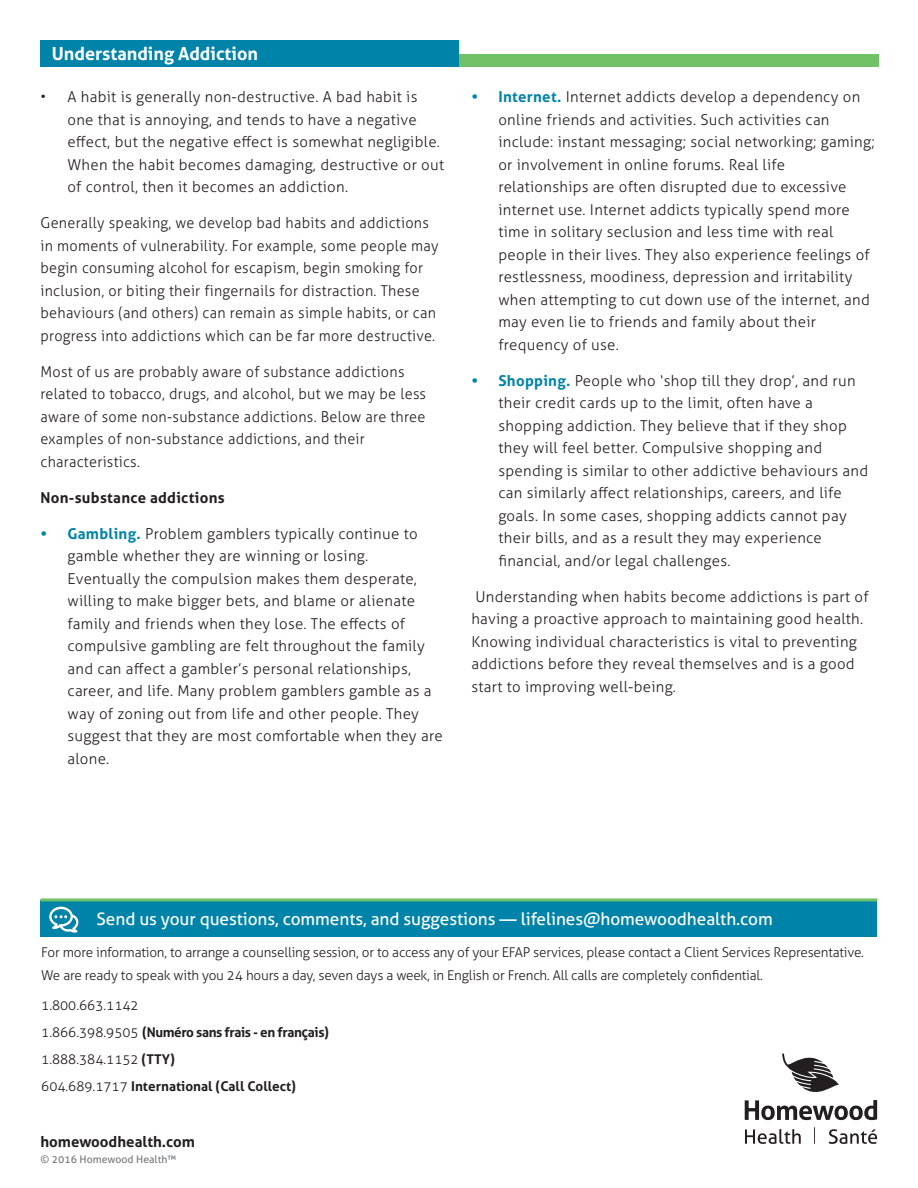
<style>
.page{position:relative;width:918px;height:1188px;background:#fff}
.page>*{position:absolute;margin:0;border:0;box-sizing:border-box;transform-origin:0 0}
.BodyCopy{font:700 18px "Aller";color:#fff}
.BodyCopy-2{font:17.25px "Aller";letter-spacing:-.005em;color:#fff}
.BodyCopy-3{font:300 15px/22.5px "Aller";letter-spacing:.02em;color:#231f20}
.BodyCopy-4{font:300 15px/22.5px "Aller";letter-spacing:.02em;color:#231f20;scale:.96 1}
.BodyCopy-5{font:700 15px "Aller";letter-spacing:.02em;color:#231f20}
.BodyCopy-6{font:700 15px "Aller";color:#231f20}
.BodyCopy-7{font:300 13.5px/22.5px "Aller";letter-spacing:-.015em;color:#231f20}
.BodyCopy-8{font:700 13.5px/27px "Aller";letter-spacing:-.01em;color:#231f20}
.t1{font:10.5px "Aller";color:#787a7d}
.s1{font-weight:700;color:#0083a9}
.s2{font-weight:300}
</style>
<div class="page">
<svg style="left:745px;top:1129px;width:56px;height:15px"></svg>
<svg style="left:829px;top:1129px;width:48px;height:15px"></svg>
<svg style="left:814px;top:1127px;width:1px;height:17px"></svg>
<svg style="left:745px;top:1053px;width:132px;height:67px"></svg>
<div style="left:40px;top:901px;width:838px;height:36px;background:#0083a9"></div>
<hr style="left:40px;top:898px;width:838px;height:3px;background:#71c167">
<svg style="left:49px;top:907px;width:30px;height:26px"></svg>
<div style="left:41px;top:40px;width:418px;height:27px;background:#0083a9"></div>
<div style="left:459px;top:54px;width:420px;height:13px;background:#71c167"></div>
<p class="BodyCopy" style="left:52px;top:42px;width:208px">Understanding Addiction</p>
<p class="BodyCopy-3" style="left:68px;top:86px;width:378px;text-indent:-27px">• A habit is generally non-destructive. A bad habit is one that is annoying, and tends to have a negative effect, but the negative effect is somewhat negligible.<br>When the habit becomes damaging, destructive or out of control, then it becomes an addiction.</p>
<p class="BodyCopy-4" style="left:40px;top:212px;width:416px">Generally speaking, we develop bad habits and addictions in moments of vulnerability. For example, some people may begin consuming alcohol for escapism, begin smoking for inclusion, or biting their fingernails for distraction. These behaviours (and others) can remain as simple habits, or can progress into addictions which can be far more destructive.</p>
<p class="BodyCopy-4" style="left:40px;top:360px;width:403px">Most of us are probably aware of substance addictions related to tobacco, drugs, and alcohol, but we may be less aware of some non-substance addictions. Below are three examples of non-substance addictions, and their characteristics.</p>
<p class="BodyCopy-5" style="left:40px;top:488px;width:186px">Non-substance addictions</p>
<p class="BodyCopy-3" style="left:68px;top:522px;width:377px;text-indent:-27px"><span class="s1">• Gambling.</span> Problem gamblers typically continue to gamble whether they are winning or losing.<br>Eventually the compulsion makes them desperate, willing to make bigger bets, and blame or alienate family and friends when they lose. The effects of compulsive gambling are felt throughout the family and can affect a gambler’s personal relationships, career, and life. Many problem gamblers gamble as a way of zoning out from life and other people. They suggest that they are most comfortable when they are alone.</p>
<p class="BodyCopy-3" style="left:498px;top:86px;width:378px;text-indent:-27px"><span class="s1">• Internet.</span> Internet addicts develop a dependency on online friends and activities. Such activities can include: instant messaging; social networking; gaming; or involvement in online forums. Real life relationships are often disrupted due to excessive internet use. Internet addicts typically spend more time in solitary seclusion and less time with real people in their lives. They also experience feelings of restlessness, moodiness, depression and irritability when attempting to cut down use of the internet, and may even lie to friends and family about their frequency of use.</p>
<p class="BodyCopy-3" style="left:498px;top:369px;width:371px;text-indent:-27px"><span class="s1">• Shopping.</span> People who ‘shop till they drop’, and run their credit cards up to the limit, often have a shopping addiction. They believe that if they shop they will feel better. Compulsive shopping and spending is similar to other addictive behaviours and can similarly affect relationships, careers, and life goals. In some cases, shopping addicts cannot pay their bills, and as a result they may experience financial, and/or legal challenges.</p>
<p class="BodyCopy-3" style="left:471px;top:585px;width:399px">Understanding when habits become addictions is part of having a proactive approach to maintaining good health.<br>Knowing individual characteristics is vital to preventing addictions before they reveal themselves and is a good start to improving well-being.</p>
<p class="BodyCopy-2" style="left:97px;top:909px;width:678px">Send us your questions, comments, and suggestions — lifelines@homewoodhealth.com</p>
<p class="BodyCopy-7" style="left:41px;top:941px;width:824px">For more information, to arrange a counselling session, or to access any of your EFAP services, please contact a Client Services Representative.<br>We are ready to speak with you 24 hours a day, seven days a week, in English or French. All calls are completely confidential.</p>
<p class="BodyCopy-8" style="left:41px;top:991px;width:289px"><span class="s2">1.800.663.1142<br>1.866.398.9505</span> (Numéro sans frais - en franÇais)<br><span class="s2">1.888.384.1152</span> (TTY)<br><span class="s2">604.689.1717</span> International (Call Collect)</p>
<p class="BodyCopy-6" style="left:40px;top:1132px;width:156px">homewoodhealth.com</p>
<p class="t1" style="left:40px;top:1153px;width:137px">© 2016 Homewood Health™</p>
</div>
